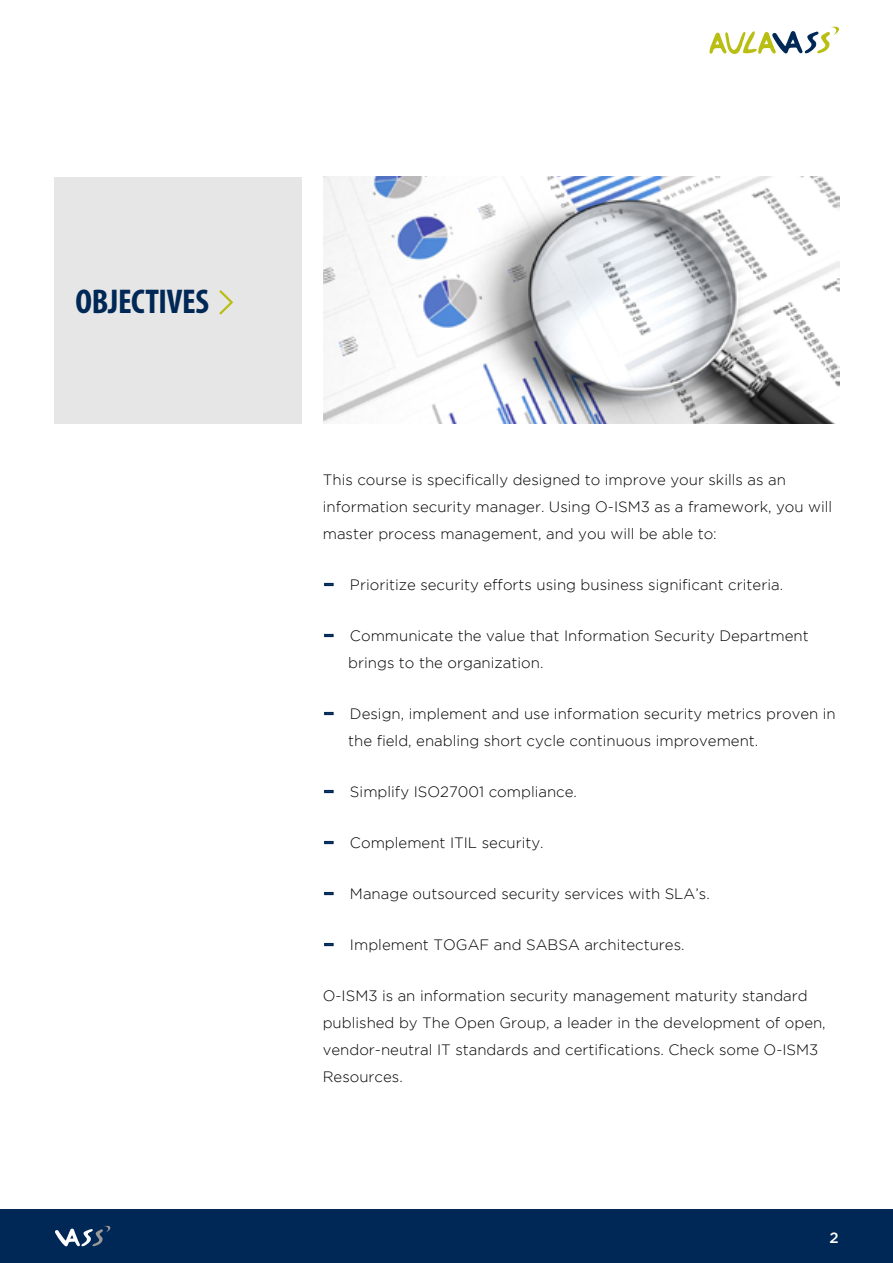
<style>
.page{position:relative;width:893px;height:1263px;background:#fff}
.page>*{position:absolute;margin:0;border:0;box-sizing:border-box;transform-origin:0 0}
.t1{font:700 condensed 34.5px "Myriad Pro";letter-spacing:-.01em;color:#002856}
.t2{font:300 15px/27px "Gotham";color:#000}
.t3{font:500 15px "Gotham";color:#fff}
.s1{font-size:30px;color:#002856}
</style>
<div class="page">
<div style="left:0;top:1209px;width:893px;height:54px;background:#002856"></div>
<svg style="left:709px;top:26px;width:130px;height:28px"></svg>
<svg style="left:55px;top:1225px;width:56px;height:21px"></svg>
<div style="left:54px;top:177px;width:247px;height:247px;background:#e6e6e6"></div>
<svg style="left:219px;top:290px;width:14px;height:24px"></svg>
<svg style="left:324px;top:583px;width:10px;height:3px"></svg>
<svg style="left:324px;top:634px;width:10px;height:3px"></svg>
<svg style="left:324px;top:712px;width:10px;height:3px"></svg>
<svg style="left:324px;top:790px;width:10px;height:3px"></svg>
<svg style="left:324px;top:841px;width:10px;height:3px"></svg>
<svg style="left:324px;top:892px;width:10px;height:3px"></svg>
<svg style="left:324px;top:943px;width:10px;height:3px"></svg>
<img style="left:323px;top:177px;width:517px;height:246px">
<h1 class="t1" style="left:76px;top:280px;width:135px">OBJECTIVES</h1>
<p class="t2" style="left:323px;top:466px;width:511px">This course is specifically designed to improve your skills as an information security manager. Using O-ISM3 as a framework, you will master process management, and you will be able to:</p>
<p class="t2" style="left:323px;top:571px;width:462px"><span class="s1">-</span> Prioritize security efforts using business significant criteria.</p>
<p class="t2" style="left:348px;top:622px;width:462px;text-indent:-26px"><span class="s1">-</span> Communicate the value that Information Security Department brings to the organization.</p>
<p class="t2" style="left:348px;top:700px;width:489px;text-indent:-26px"><span class="s1">-</span> Design, implement and use information security metrics proven in the field, enabling short cycle continuous improvement.</p>
<p class="t2" style="left:323px;top:778px;width:256px"><span class="s1">-</span> Simplify ISO27001 compliance.</p>
<p class="t2" style="left:323px;top:829px;width:222px"><span class="s1">-</span> Complement ITIL security.</p>
<p class="t2" style="left:323px;top:880px;width:389px"><span class="s1">-</span> Manage outsourced security services with SLA’s.</p>
<p class="t2" style="left:323px;top:931px;width:363px"><span class="s1">-</span> Implement TOGAF and SABSA architectures.</p>
<p class="t2" style="left:323px;top:982px;width:504px">O-ISM3 is an information security management maturity standard published by The Open Group, a leader in the development of open, vendor-neutral IT standards and certifications. Check some O-ISM3<br>Resources.</p>
<p class="t3" style="left:830px;top:1229px;width:11px">2</p>
</div>
